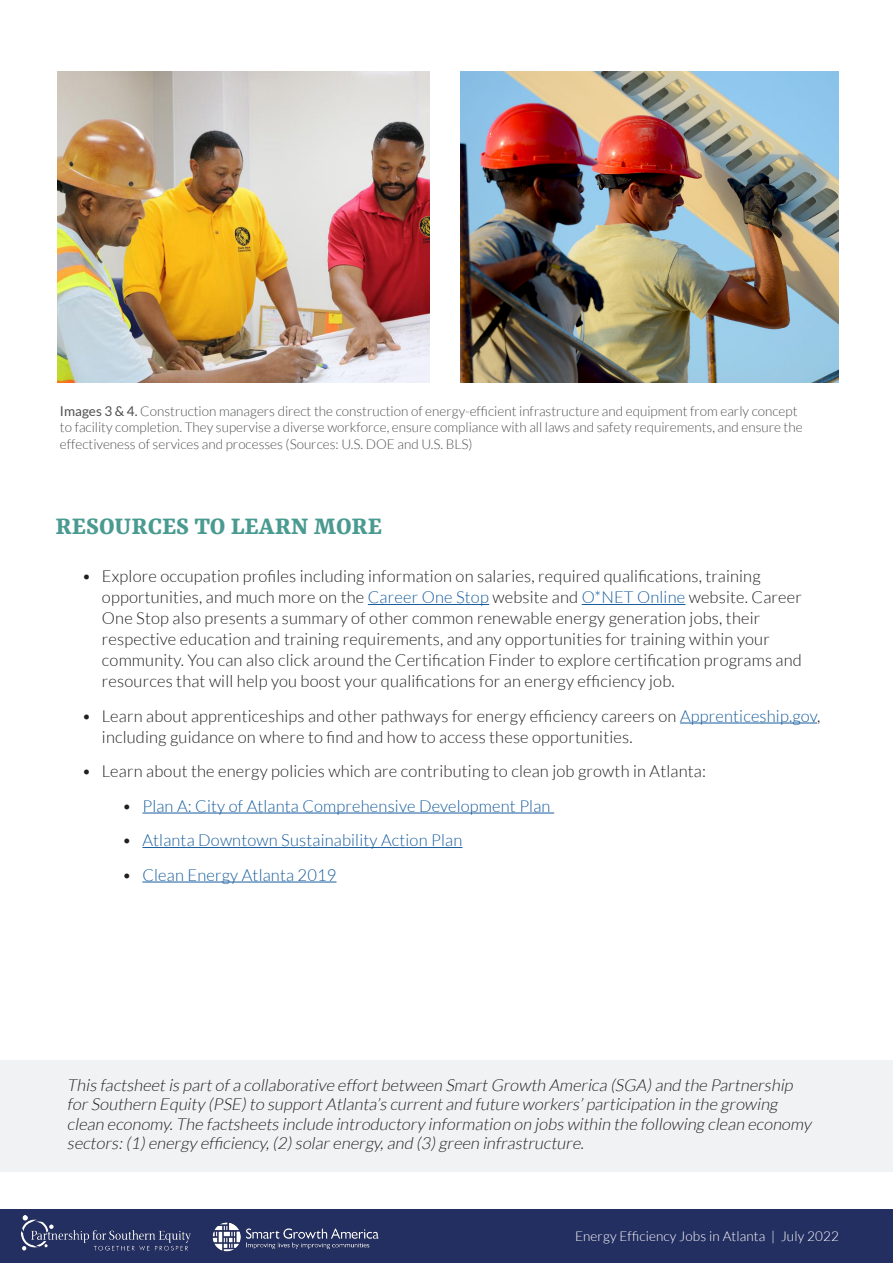
<style>
.page{position:relative;width:893px;height:1263px;background:#fff}
.page>*{position:absolute;margin:0;border:0;box-sizing:border-box;transform-origin:0 0}
.Highlights{font:700 27px "Yrsa";color:#499a90}
.t1{font:300 16.5px/21px "Lato";letter-spacing:.01em;color:#231f20}
.Body_Copy{font:italic 300 16.5px/19.5px "Lato";color:#231f20}
.t2{font:300 16.5px "Lato";letter-spacing:.01em;color:#175d9e}
.Photo_Caption{font:300 13.5px/16.5px "Lato";color:#4e4f50}
.Body_Copy-2{font:300 13.5px "Lato";letter-spacing:.01em;color:#fff}
.s1{font-weight:400}
.s2{color:#175d9e}
.s3{color:#231f20}
</style>
<div class="page">
<hr style="left:54px;top:1209px;width:738px;height:1px;background:#6c6d70">
<img style="left:57px;top:71px;width:372px;height:312px">
<img style="left:460px;top:71px;width:378px;height:312px">
<div style="left:0;top:1210px;width:893px;height:53px;background:#242f61"></div>
<hr style="left:368px;top:604px;width:121px;height:1px;background:#175d9e">
<hr style="left:582px;top:604px;width:103px;height:1px;background:#175d9e">
<hr style="left:680px;top:723px;width:137px;height:1px;background:#175d9e">
<hr style="left:142px;top:813px;width:412px;height:1px;background:#175d9e">
<hr style="left:142px;top:847px;width:320px;height:1px;background:#175d9e">
<hr style="left:142px;top:882px;width:194px;height:1px;background:#175d9e">
<img style="left:22px;top:1215px;width:169px;height:36px">
<img style="left:212px;top:1222px;width:167px;height:29px">
<div style="left:0;top:1059px;width:893px;height:112px;background:#f1f2f3"></div>
<p class="Photo_Caption" style="left:60px;top:403px;width:744px"><span class="s1">Images 3 &amp; 4.</span> Construction managers direct the construction of energy-efficient infrastructure and equipment from early concept to facility completion. They supervise a diverse workforce, ensure compliance with all laws and safety requirements, and ensure the effectiveness of services and processes (Sources: U.S. DOE and U.S. BLS)</p>
<p class="Highlights" style="left:56px;top:509px;width:328px">RESOURCES TO LEARN MORE</p>
<p class="t1" style="left:102px;top:566px;width:701px;text-indent:-20px">• Explore occupation profiles including information on salaries, required qualifications, training opportunities, and much more on the <span class="s2">Career One Stop</span> website and <span class="s2">O*NET Online</span> website. Career One Stop also presents a summary of other common renewable energy generation jobs, their respective education and training requirements, and any opportunities for training within your community. You can also click around the Certification Finder to explore certification programs and resources that will help you boost your qualifications for an energy efficiency job.</p>
<p class="t1" style="left:102px;top:705px;width:720px;text-indent:-20px">• Learn about apprenticeships and other pathways for energy efficiency careers on <span class="s2">Apprenticeship.gov</span>, including guidance on where to find and how to access these opportunities.</p>
<p class="t1" style="left:82px;top:761px;width:626px">• Learn about the energy policies which are contributing to clean job growth in Atlanta:</p>
<p class="t2" style="left:122px;top:797px;width:430px"><span class="s3">•</span> Plan A: City of Atlanta Comprehensive Development Plan</p>
<p class="t2" style="left:122px;top:831px;width:342px"><span class="s3">•</span> Atlanta Downtown Sustainability Action Plan</p>
<p class="t2" style="left:122px;top:866px;width:216px"><span class="s3">•</span> Clean Energy Atlanta 2019</p>
<p class="Body_Copy" style="left:67px;top:1075px;width:749px">This factsheet is part ofa collaborative effort between Smart Growth America (SGA)and the Partnership for Southern Equity (PSE)to support Atlanta’s current and future workers’participation in the growing clean economy.The factsheets include introductory information on jobs within the following clean economy sectors:(1)energy efficiency,(2)solar energy,and (3)green infrastructure.</p>
<p class="Body_Copy-2" style="left:575px;top:1229px;width:265px">Energy Efficiency Jobs in Atlanta | July 2022</p>
</div>
